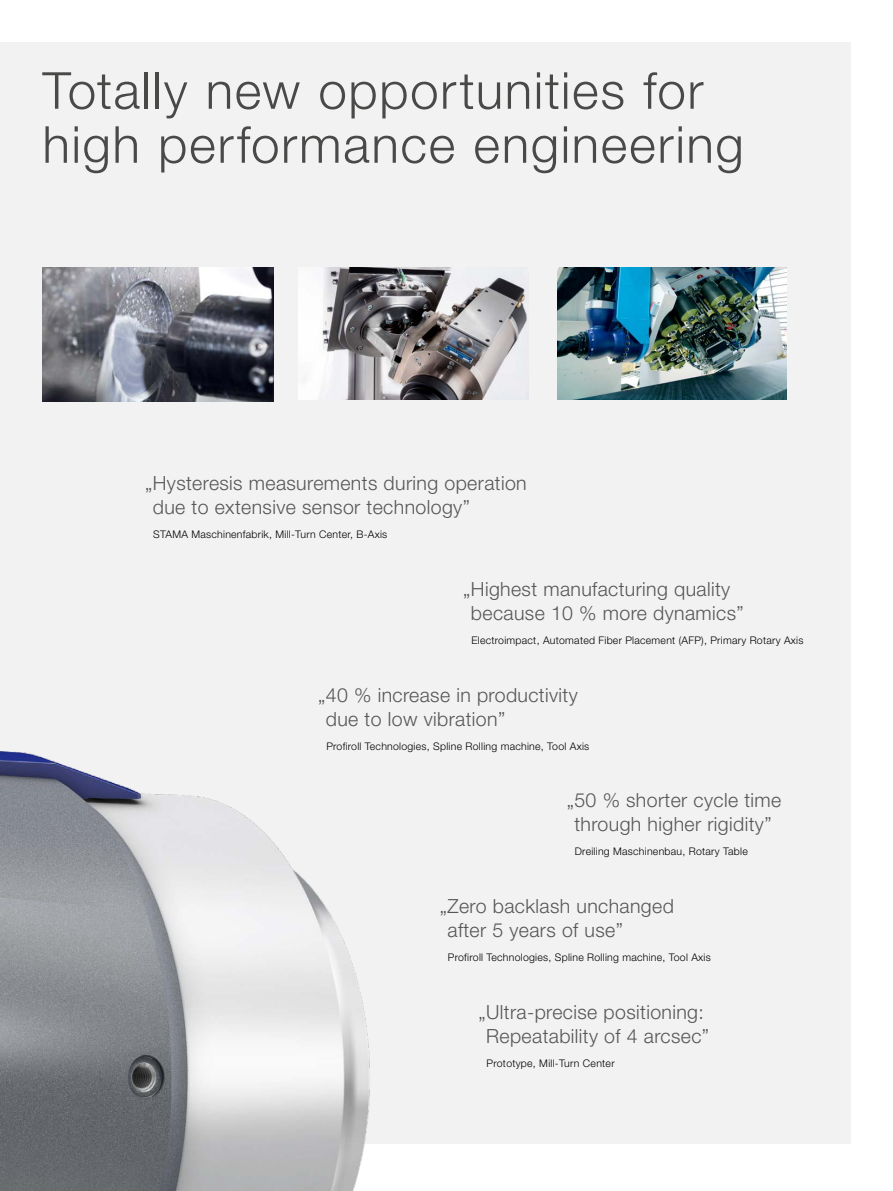
<style>
.page{position:relative;width:893px;height:1191px;background:#fff}
.page>*{position:absolute;margin:0;border:0;box-sizing:border-box;transform-origin:0 0}
.t1{font:300 51px/54px "Helvetica Neue LT Std";letter-spacing:.03em;color:#494948}
.t2{font:300 19.5px/24px "Helvetica Neue LT Std";letter-spacing:.02em;color:#565656}
.t3{font:300 10.5px "Helvetica Neue LT Std";letter-spacing:.025em;color:#000}
</style>
<div class="page">
<div style="left:0;top:43px;width:850px;height:1101px;background:#f2f2f2"></div>
<img style="left:0;top:751px;width:370px;height:440px">
<img style="left:557px;top:268px;width:230px;height:132px">
<img style="left:299px;top:268px;width:230px;height:132px">
<img style="left:42px;top:268px;width:232px;height:133px">
<h1 class="t1" style="left:43px;top:62px;width:703px">Totally new opportunities for high performance engineering</h1>
<p class="t2" style="left:153px;top:471px;width:375px;text-indent:-8px">„Hysteresis measurements during operation due to extensive sensor technology”</p>
<p class="t3" style="left:153px;top:528px;width:236px">STAMA Maschinenfabrik, Mill-Turn Center, B-Axis</p>
<p class="t2" style="left:471px;top:576px;width:274px;text-indent:-8px">„Highest manufacturing quality because 10 % more dynamics”</p>
<p class="t3" style="left:471px;top:634px;width:334px">Electroimpact, Automated Fiber Placement (AFP), Primary Rotary Axis</p>
<p class="t2" style="left:326px;top:682px;width:253px;text-indent:-8px">„40 % increase in productivity due to low vibration”</p>
<p class="t3" style="left:326px;top:739px;width:264px">Profiroll Technologies, Spline Rolling machine, Tool Axis</p>
<p class="t2" style="left:567px;top:788px;width:216px;text-align:center">„50 % shorter cycle time through higher rigidity”</p>
<p class="t3" style="left:575px;top:845px;width:174px">Dreiling Maschinenbau, Rotary Table</p>
<p class="t2" style="left:447px;top:893px;width:228px;text-indent:-8px">„Zero backlash unchanged after 5 years of use”</p>
<p class="t3" style="left:448px;top:950px;width:264px">Profiroll Technologies, Spline Rolling machine, Tool Axis</p>
<p class="t2" style="left:479px;top:999px;width:232px;text-align:center">„Ultra-precise positioning:<br>Repeatability of 4 arcsec”</p>
<p class="t3" style="left:487px;top:1056px;width:129px">Prototype, Mill-Turn Center</p>
</div>
